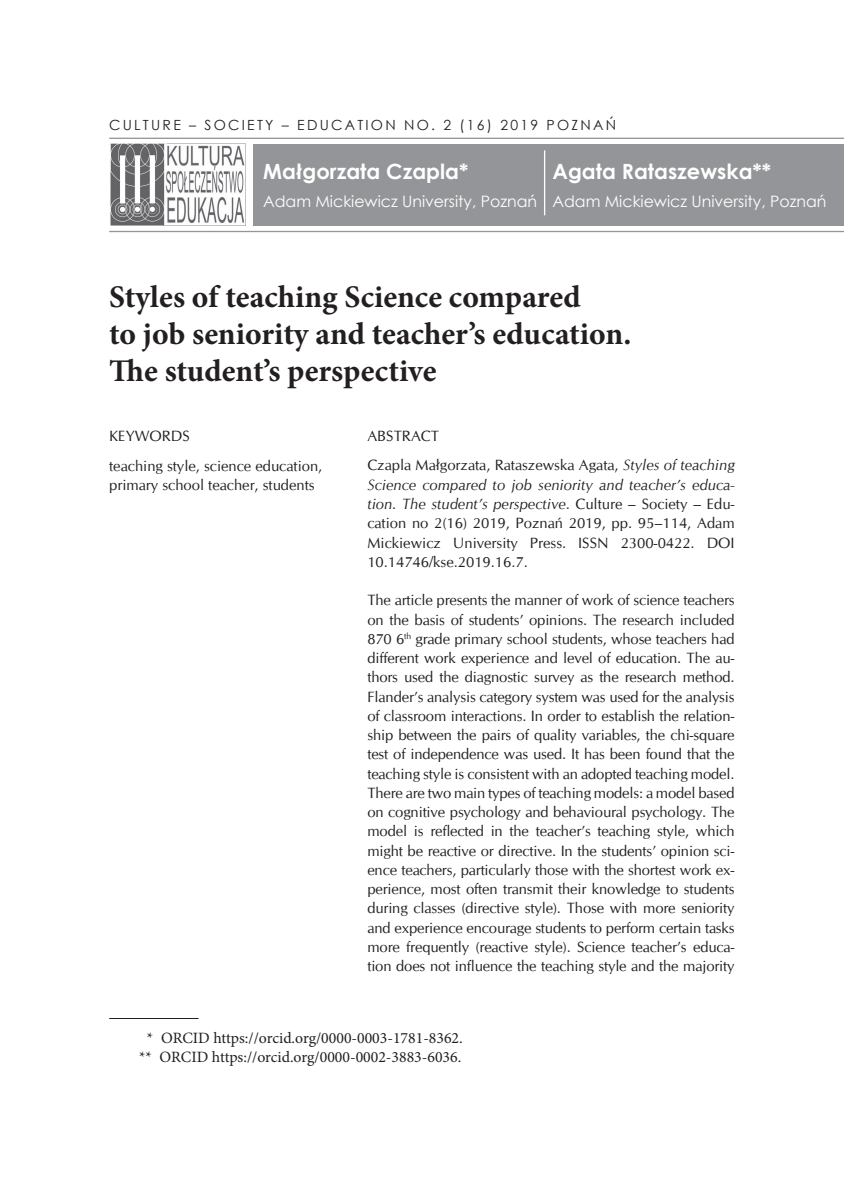
<style>
.page{position:relative;width:844px;height:1191px;background:#fff}
.page>*{position:absolute;margin:0;border:0;box-sizing:border-box;transform-origin:0 0}
.t1{font:700 31.5px/36.8px "Minion Pro";color:#231f20}
.t2{font:700 21px "Century Gothic";color:#fff}
.t3{font:15.75px/19.2px "Minion Pro";color:#231f20;text-align:center}
.t4{font:15.75px "Century Gothic";color:#fff}
.t5{font:14.88px/19.2px "CG Omega";color:#231f20}
.t6{font:14px "Century Gothic";letter-spacing:.16em;color:#231f20}
.s1{font-style:italic}
</style>
<div class="page">
<div style="left:253px;top:144px;width:590px;height:82px;background:#939598"></div>
<hr style="left:109px;top:1018px;width:89px;height:1px;background:#231f20">
<hr style="left:109px;top:138px;width:734px;height:1px;background:#939598">
<img style="left:110px;top:144px;width:135px;height:82px">
<hr style="left:109px;top:231px;width:734px;height:1px;background:#939598">
<hr style="left:544px;top:150px;width:1px;height:65px;background:#fff">
<p class="t6" style="left:109px;top:115px;width:508px">CULTURE – SOCIETY – EDUCATION NO. 2 (16) 2019 POZNAŃ</p>
<h2 class="t2" style="left:263px;top:155px;width:206px">Małgorzata Czapla*</h2>
<p class="t4" style="left:263px;top:190px;width:275px">Adam Mickiewicz University, Poznań</p>
<h2 class="t2" style="left:552px;top:155px;width:220px">Agata Rataszewska**</h2>
<p class="t4" style="left:552px;top:190px;width:275px">Adam Mickiewicz University, Poznań</p>
<h1 class="t1" style="left:109px;top:278px;width:523px">Styles of teaching Science compared<br>to job seniority and teacher’s education.<br>The student’s perspective<sup>12</sup></h1>
<p class="t5" style="left:109px;top:421px;width:214px;line-height:29.8px">KEYWORDS<br>teaching style, science education,</p>
<p class="t5" style="left:109px;top:475px;width:207px">primary school teacher, students</p>
<p class="t5" style="left:367px;top:421px;width:369px;line-height:29.8px">ABSTRACT<br>Czapla Małgorzata, Rataszewska Agata, <span class="s1">Styles of teaching</span></p>
<p class="t5" style="left:367px;top:475px;width:369px;text-align:justify"><span class="s1">Science compared to job seniority and teacher’s educa&shy;tion. The student’s perspective</span>. Culture – Society – Edu&shy;cation no 2(16) 2019, Poznań 2019, pp. 95–114, Adam Mickiewicz University Press. ISSN 2300-0422. DOI 10.14746/kse.2019.16.7.</p>
<p class="t5" style="left:367px;top:591px;width:368px;text-align:justify">The article presents the manner of work of science teachers on the basis of students’ opinions. The research included 870 6<sup>th</sup> grade primary school students, whose teachers had different work experience and level of education. The au&shy;thors used the diagnostic survey as the research method.<br>Flander’s analysis category system was used for the analysis of classroom interactions. In order to establish the relation&shy;ship between the pairs of quality variables, the chi-square test of independence was used. It has been found that the teaching style is consistent with an adopted teaching model.<br>There are two main types of teaching models: a model based on cognitive psychology and behavioural psychology. The model is reflected in the teacher’s teaching style, which might be reactive or directive. In the students’ opinion sci&shy;ence teachers, particularly those with the shortest work ex&shy;perience, most often transmit their knowledge to students during classes (directive style). Those with more seniority and experience encourage students to perform certain tasks more frequently (reactive style). Science teacher’s educa&shy;tion does not influence the teaching style and the majority</p>
<p class="t3" style="left:139px;top:1028px;width:325px">* ORCID https://orcid.org/0000-0003-1781-8362. ** ORCID https://orcid.org/0000-0002-3883-6036.</p>
</div>
